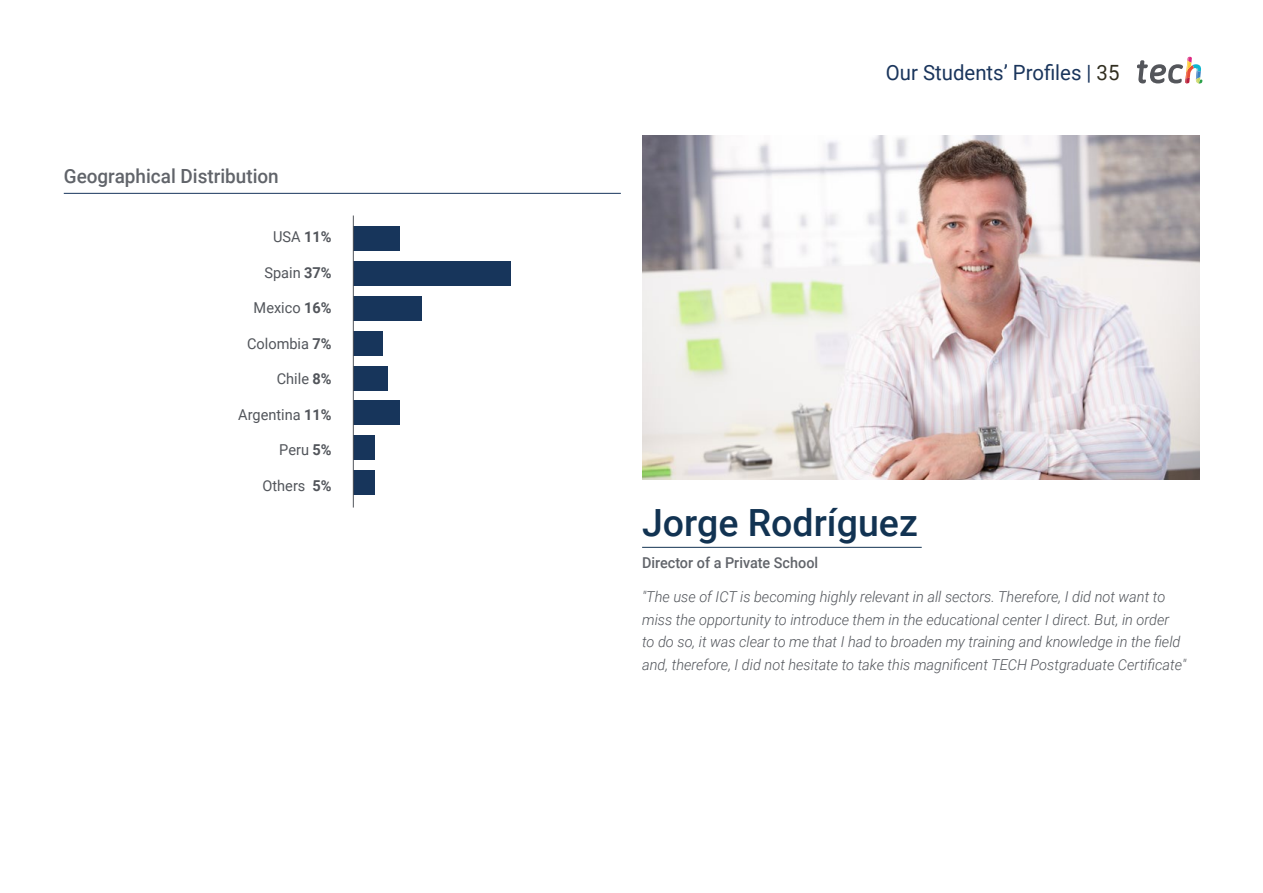
<style>
.page{position:relative;width:1263px;height:893px;background:#fff}
.page>*{position:absolute;margin:0;border:0;box-sizing:border-box;transform-origin:0 0}
.t1{font:500 37.5px "Roboto";color:#123352}
.t2{font:21px "Roboto";color:#1a355c}
.t3{font:500 19.5px "Roboto";color:#61646a}
.t4{font:italic 300 15px/22.5px "Roboto";color:#52555b}
.t5{font:15px "Roboto";color:#52555b}
.t6{font:500 15px "Roboto";color:#61646a;scale:.96 1}
.s1{font-weight:700}
.s2{color:#312e20}
</style>
<div class="page">
<svg style="left:1137px;top:57px;width:65px;height:27px"></svg>
<hr style="left:642px;top:547px;width:280px;height:1px;background:#123352">
<img style="left:642px;top:136px;width:557px;height:343px">
<hr style="left:64px;top:193px;width:557px;height:1px;background:#17355b">
<div style="left:353px;top:227px;width:47px;height:24px;background:#17355b"></div>
<div style="left:353px;top:401px;width:47px;height:24px;background:#17355b"></div>
<div style="left:353px;top:261px;width:158px;height:25px;background:#17355b"></div>
<div style="left:353px;top:435px;width:22px;height:25px;background:#17355b"></div>
<div style="left:353px;top:296px;width:68px;height:25px;background:#17355b"></div>
<div style="left:353px;top:470px;width:22px;height:25px;background:#17355b"></div>
<div style="left:353px;top:331px;width:30px;height:25px;background:#17355b"></div>
<div style="left:353px;top:366px;width:34px;height:24px;background:#17355b"></div>
<hr style="left:353px;top:216px;width:1px;height:291px;background:#52555b">
<h3 class="t3" style="left:64px;top:162px;width:217px">Geographical Distribution</h3>
<p class="t5" style="left:273px;top:226px;width:60px">USA <span class="s1">11%</span></p>
<p class="t5" style="left:264px;top:262px;width:69px">Spain <span class="s1">37%</span></p>
<p class="t5" style="left:254px;top:297px;width:80px">Mexico <span class="s1">16%</span></p>
<p class="t5" style="left:247px;top:333px;width:86px">Colombia <span class="s1">7%</span></p>
<p class="t5" style="left:277px;top:368px;width:56px">Chile <span class="s1">8%</span></p>
<p class="t5" style="left:238px;top:404px;width:95px">Argentina <span class="s1">11%</span></p>
<p class="t5" style="left:279px;top:439px;width:54px">Peru <span class="s1">5%</span></p>
<p class="t5" style="left:263px;top:475px;width:71px">Others <span class="s1">5%</span></p>
<h2 class="t2" style="left:886px;top:57px;width:235px">Our Students’ Profiles | <span class="s2">35</span></h2>
<h1 class="t1" style="left:642px;top:496px;width:277px">Jorge Rodríguez</h1>
<p class="t6" style="left:642px;top:552px;width:185px">Director of a Private School</p>
<p class="t4" style="left:642px;top:585px;width:545px">"The use of ICT is becoming highly relevant in all sectors. Therefore, I did not want to miss the opportunity to introduce them in the educational center I direct. But, in order<br>to do so, it was clear to me that I had to broaden my training and knowledge in the field and, therefore, I did not hesitate to take this magnificent TECH Postgraduate Certificate"</p>
</div>
